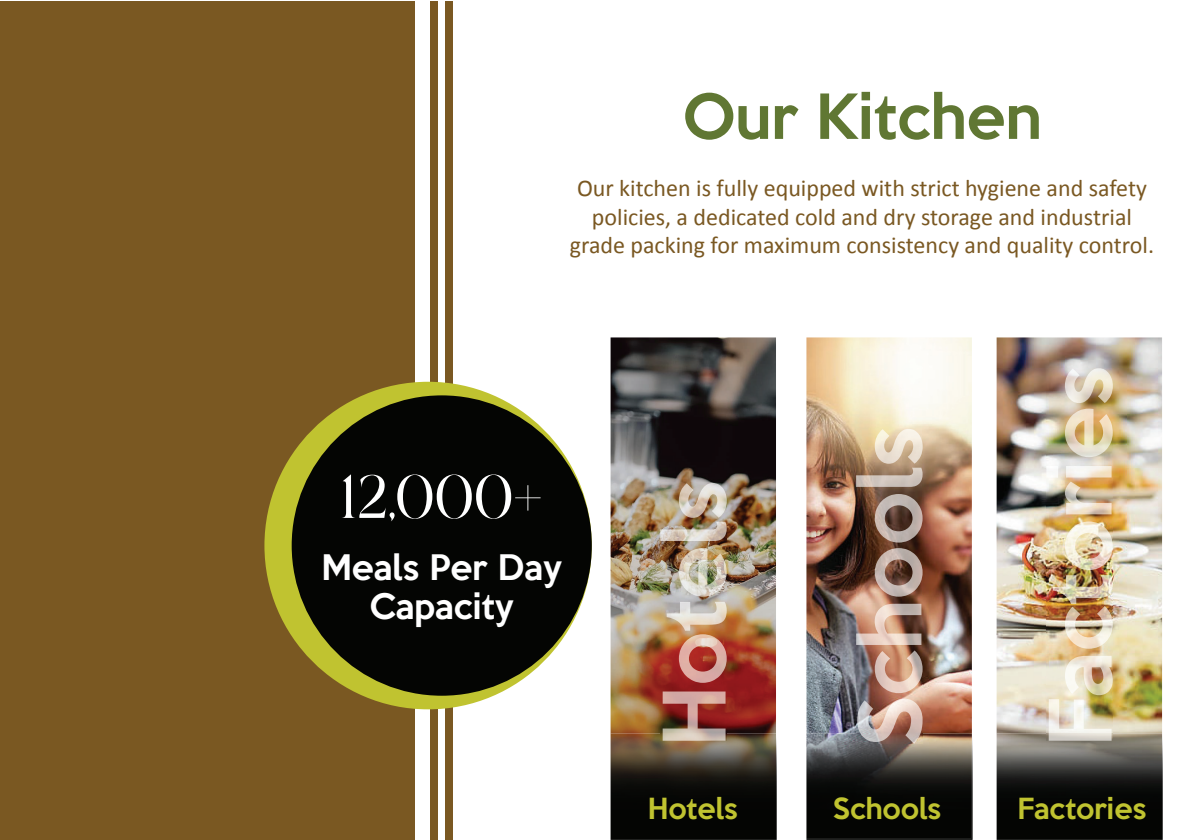
<style>
.page{position:relative;width:1191px;height:840px;background:#fff}
.page>*{position:absolute;margin:0;border:0;box-sizing:border-box;transform-origin:0 0}
.t1{font:60.8px "Brand";color:#fff}
.t2{font:500 56.6px "Keep Calm";color:#607733}
.t3{font:500 32.2px/38.6px "Keep Calm";color:#fff;text-align:center}
.t4{font:500 26.6px "Keep Calm";color:#c0c330}
.t5{font:24px/28.8px "Calibri";color:#7a5822;text-align:center}
</style>
<div class="page">
<img style="left:610px;top:337px;width:166px;height:395px">
<img style="left:610px;top:732px;width:166px;height:107px">
<div style="left:0;top:2px;width:414px;height:837px;background:#7a5822"></div>
<div style="left:431px;top:1px;width:7px;height:838px;background:#7a5822"></div>
<div style="left:445px;top:1px;width:8px;height:838px;background:#7a5822"></div>
<div style="left:264px;top:381px;width:328px;height:328px;background:#c0c330;border-radius:50%"></div>
<div style="left:292px;top:395px;width:300px;height:300px;background:#040503;border-radius:50%"></div>
<img style="left:806px;top:337px;width:166px;height:395px">
<img style="left:806px;top:732px;width:166px;height:105px">
<img style="left:856px;top:428px;width:66px;height:304px">
<img style="left:856px;top:732px;width:66px;height:11px">
<img style="left:996px;top:337px;width:166px;height:395px">
<img style="left:996px;top:732px;width:166px;height:107px">
<img style="left:1046px;top:368px;width:66px;height:364px">
<img style="left:1046px;top:732px;width:66px;height:8px">
<img style="left:660px;top:482px;width:67px;height:250px">
<img style="left:660px;top:732px;width:67px;height:8px">
<h2 class="t2" style="left:682px;top:67px;width:361px">Our Kitchen</h2>
<p class="t5" style="left:570px;top:172px;width:586px">Our kitchen is fully equipped with strict hygiene and safety policies, a dedicated cold and dry storage and industrial grade packing for maximum consistency and quality control.</p>
<h1 class="t1" style="left:340px;top:461px;width:205px">12,000+</h1>
<h3 class="t3" style="left:321px;top:545px;width:242px">Meals Per Day<br>Capacity</h3>
<p class="t4" style="left:647px;top:785px;width:92px">Hotels</p>
<p class="t4" style="left:833px;top:785px;width:110px">Schools</p>
<p class="t4" style="left:1017px;top:785px;width:130px">Factories</p>
</div>
